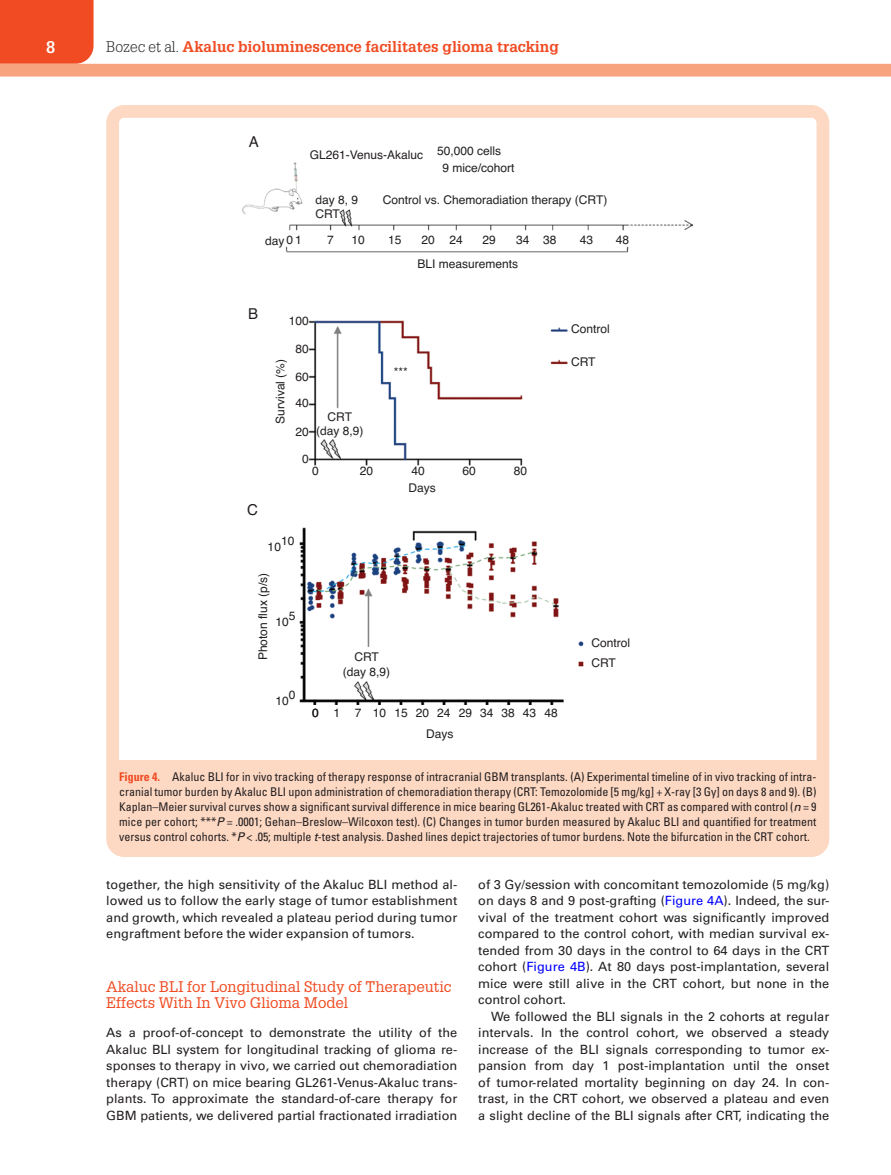
<style>
.page{position:relative;width:891px;height:1175px;background:#fff}
.page>*{position:absolute;margin:0;border:0;box-sizing:border-box;transform-origin:0 0}
.t1{font:700 16.5px "Glypha LT Std";color:#fff}
.t2{font:15px/16.5px "Glypha LT Std";color:#f04b22}
.t3{font:700 15px "Glypha LT Std";color:#f04b22}
.t4{font:15px "Helvetica";color:#231f20}
.t5{font:12.75px/16.5px "Univers LT Std";color:#231f20;text-align:justify}
.t6{font:condensed 12px/15px "Univers LT Std";color:#231f20;text-align:justify}
.t7{font:12px/14.4px "Helvetica";color:#231f20}
.s1{font-weight:300;color:#231f20}
.s2{font-weight:700;color:#f04b22}
.s3{font-style:italic;font-stretch:normal}
.s4{color:#00f}
</style>
<div class="page">
<div style="left:0;top:0;width:94px;height:64px;background:#f04b22"></div>
<div style="left:0;top:64px;width:891px;height:12px;background:#f7a37d"></div>
<div style="left:110px;top:760px;width:716px;height:88px;background:#fdd8c3"></div>
<img style="left:243px;top:162px;width:450px;height:542px">
<div style="left:106px;top:105px;width:723px;height:752px;border:13px solid #fdd8c3;border-radius:12px"></div>
<p class="t1" style="left:46px;top:37px;width:11px">8</p>
<p class="t3" style="left:106px;top:37px;width:454px"><span class="s1">Bozec et al.</span> Akaluc bioluminescence facilitates glioma tracking</p>
<p class="t4" style="left:249px;top:130px;width:12px">A</p>
<p class="t7" style="left:443px;top:149px;width:74px;line-height:12.5px;text-indent:-133px">GL261-Venus-Akaluc 50,000 cells<br>9 mice/cohort</p>
<p class="t7" style="left:383px;top:193px;width:226px">Control vs. Chemoradiation therapy (CRT)</p>
<p class="t7" style="left:315px;top:193px;width:44px">day 8, 9<br>CRT</p>
<p class="t7" style="left:352px;top:233px;width:15px">10</p>
<p class="t7" style="left:388px;top:233px;width:15px">15</p>
<p class="t7" style="left:421px;top:233px;width:15px">20</p>
<p class="t7" style="left:417px;top:228px;width:102px;line-height:24.3px;text-indent:32px">24<br>BLI measurements</p>
<p class="t7" style="left:482px;top:233px;width:15px">29</p>
<p class="t7" style="left:516px;top:233px;width:42px">34 38</p>
<p class="t7" style="left:580px;top:233px;width:15px">43</p>
<p class="t7" style="left:616px;top:233px;width:15px">48</p>
<p class="t7" style="left:265px;top:234px;width:38px">day01</p>
<p class="t7" style="left:327px;top:233px;width:8px">7</p>
<p class="t4" style="left:248px;top:302px;width:12px">B</p>
<p class="t4" style="left:247px;top:497px;width:12px">C</p>
<p class="t7" style="left:289px;top:314px;width:22px">100</p>
<p class="t7" style="left:273px;top:423px;width:66px;rotate:-90deg">Survival (%)</p>
<p class="t7" style="left:295px;top:342px;width:15px">80</p>
<p class="t7" style="left:295px;top:370px;width:15px">60</p>
<p class="t7" style="left:295px;top:396px;width:15px">40</p>
<p class="t7" style="left:295px;top:424px;width:15px">20</p>
<p class="t7" style="left:302px;top:451px;width:8px">0</p>
<p class="t7" style="left:316px;top:409px;width:49px;text-align:center">CRT (day 8,9)</p>
<p class="t7" style="left:394px;top:365px;width:16px">***</p>
<p class="t7" style="left:281px;top:533px;width:15px">10</p>
<p class="t7" style="left:268px;top:539px;width:15px">10</p>
<p class="t7" style="left:312px;top:464px;width:8px">0</p>
<p class="t7" style="left:360px;top:464px;width:15px">20</p>
<p class="t7" style="left:409px;top:462px;width:29px;line-height:17px">40<br>Days</p>
<p class="t7" style="left:462px;top:464px;width:15px">60</p>
<p class="t7" style="left:514px;top:464px;width:15px">80</p>
<p class="t7" style="left:571px;top:322px;width:40px">Control</p>
<p class="t7" style="left:571px;top:355px;width:26px">CRT</p>
<p class="t7" style="left:256px;top:660px;width:89px;rotate:-90deg">Photon flux (p/s)</p>
<p class="t7" style="left:289px;top:609px;width:8px">5</p>
<p class="t7" style="left:276px;top:615px;width:15px">10</p>
<p class="t7" style="left:289px;top:687px;width:8px">0</p>
<p class="t7" style="left:276px;top:693px;width:15px">10</p>
<p class="t7" style="left:312px;top:706px;width:8px">0</p>
<p class="t7" style="left:343px;top:650px;width:49px;text-align:center">CRT (day 8,9)</p>
<p class="t7" style="left:355px;top:706px;width:8px">7</p>
<p class="t7" style="left:394px;top:706px;width:165px">15 20 24 29 34 38 43 48</p>
<p class="t7" style="left:333px;top:706px;width:8px">1</p>
<p class="t7" style="left:373px;top:706px;width:15px">10</p>
<p class="t7" style="left:426px;top:727px;width:29px">Days</p>
<p class="t7" style="left:591px;top:633px;width:40px;line-height:19.4px">Control<br>CRT</p>
<p class="t6" style="left:119px;top:769px;width:699px"><span class="s2">Figure 4.</span> Akaluc BLI for in vivo tracking of therapy response of intracranial GBM transplants. (A) Experimental timeline of in vivo tracking of intra&shy;cranial tumor burden by Akaluc BLI upon administration of chemoradiation therapy (CRT: Temozolomide [5 mg/kg] + X-ray [3 Gy] on days 8 and 9). (B)<br>Kaplan–Meier survival curves show a significant survival difference in mice bearing GL261-Akaluc treated with CRT as compared with control (<span class="s3">n</span> = 9 mice per cohort; ***<span class="s3">P</span> = .0001; Gehan–Breslow–Wilcoxon test). (C) Changes in tumor burden measured by Akaluc BLI and quantified for treatment versus control cohorts. *<span class="s3">P</span> &lt; .05; multiple <span class="s3">t</span>-test analysis. Dashed lines depict trajectories of tumor burdens. Note the bifurcation in the CRT cohort.</p>
<p class="t5" style="left:106px;top:876px;width:353px">together, the high sensitivity of the Akaluc BLI method al&shy;lowed us to follow the early stage of tumor establishment and growth, which revealed a plateau period during tumor engraftment before the wider expansion of tumors.</p>
<p class="t2" style="left:106px;top:977px;width:347px">Akaluc BLI for Longitudinal Study of Therapeutic<br>Effects With In Vivo Glioma Model</p>
<p class="t5" style="left:106px;top:1024px;width:353px">As a proof-of-concept to demonstrate the utility of the Akaluc BLI system for longitudinal tracking of glioma re&shy;sponses to therapy in vivo, we carried out chemoradiation therapy (CRT) on mice bearing GL261-Venus-Akaluc trans&shy;plants. To approximate the standard-of-care therapy for GBM patients, we delivered partial fractionated irradiation</p>
<p class="t5" style="left:478px;top:876px;width:352px">of 3 Gy/session with concomitant temozolomide (5 mg/kg) on days 8 and 9 post-grafting (<span class="s4">Figure 4A</span>). Indeed, the sur&shy;vival of the treatment cohort was significantly improved compared to the control cohort, with median survival ex&shy;tended from 30 days in the control to 64 days in the CRT cohort (<span class="s4">Figure 4B</span>). At 80 days post-implantation, several mice were still alive in the CRT cohort, but none in the control cohort.</p>
<p class="t5" style="left:478px;top:1008px;width:353px;text-indent:13px">We followed the BLI signals in the 2 cohorts at regular intervals. In the control cohort, we observed a steady increase of the BLI signals corresponding to tumor ex&shy;pansion from day 1 post-implantation until the onset of tumor-related mortality beginning on day 24. In con&shy;trast, in the CRT cohort, we observed a plateau and even a slight decline of the BLI signals after CRT, indicating the</p>
</div>
